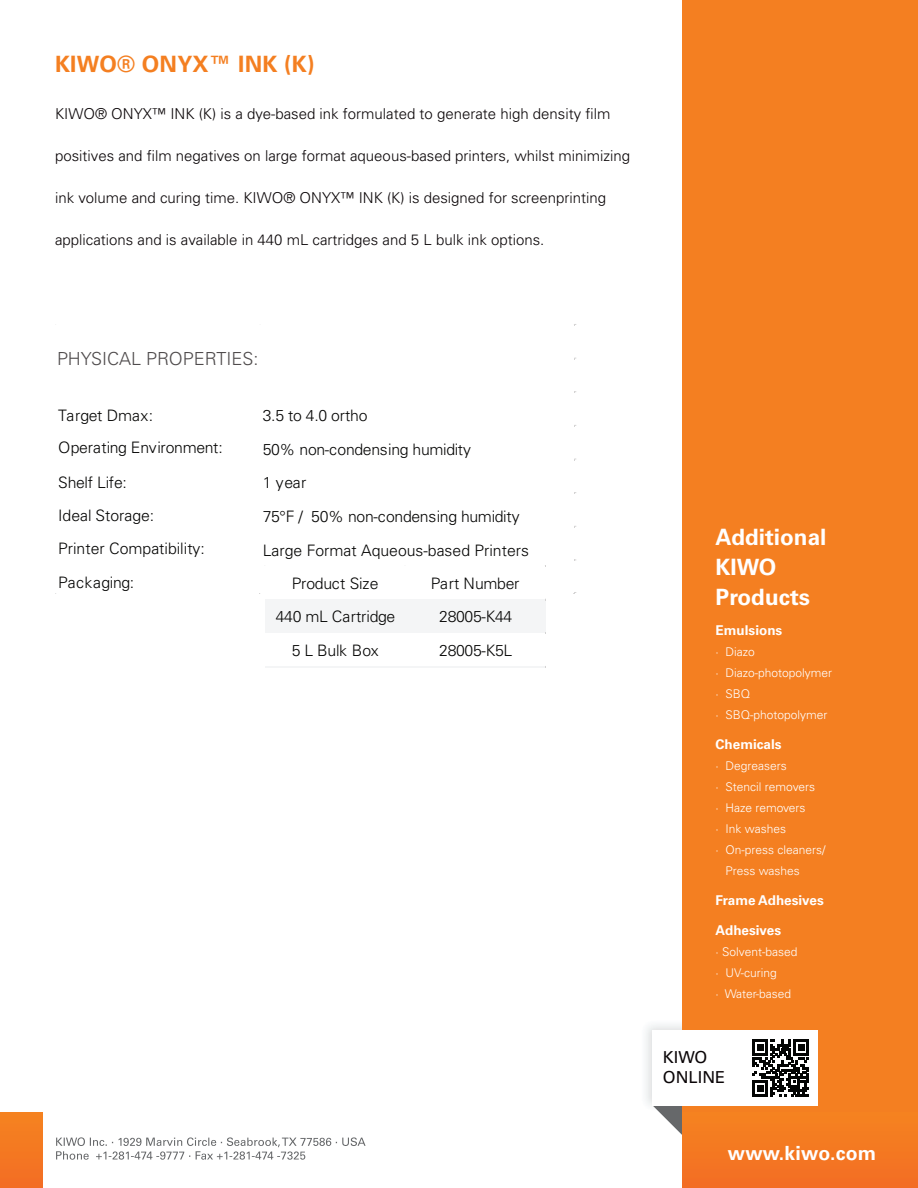
<style>
.page{position:relative;width:918px;height:1188px;background:#fff}
.page>*{position:absolute;margin:0;border:0;box-sizing:border-box;transform-origin:0 0}
.t1{font:700 22.5px/30px "Univers LT Std";color:#fff}
.t2{font:700 22.5px "Univers LT Std";letter-spacing:.01em;color:#f47f21}
.t3{font:700 19.5px "Univers LT Std";letter-spacing:.01em;color:#fff}
.t4{font:300 18px "Univers LT Std";color:#4f4b4c}
.t5{font:16.5px/19.8px "Univers LT Std";color:#0a0507}
.t6{font:300 15.75px/33.6px "Univers LT Std";letter-spacing:-.01em;color:#050504}
.t7{font:300 15.75px "Univers LT Std";letter-spacing:.01em;color:#050504}
.t8{font:300 15px "Univers LT Std";color:#0a0507}
.t9{font:700 13.5px "Univers LT Std";color:#fff}
.t10{font:300 12px/21px "Univers LT Std";color:#fff}
</style>
<div class="page">
<div style="left:0;top:1113px;width:42px;height:75px;background:#f47921"></div>
<svg style="left:56px;top:1137px;width:310px;height:23px"></svg>
<svg style="left:652px;top:1106px;width:30px;height:29px"></svg>
<div style="left:682px;top:0;width:236px;height:1188px;background:#f47f21"></div>
<div style="left:682px;top:1113px;width:236px;height:75px;background:#f47921"></div>
<div style="left:652px;top:1030px;width:166px;height:75px;background:#fff"></div>
<svg style="left:752px;top:1040px;width:57px;height:57px"></svg>
<div style="left:265px;top:599px;width:281px;height:35px;background:#f4f5f6"></div>
<div style="left:265px;top:633px;width:281px;height:34px;background:#fff"></div>
<hr style="left:265px;top:666px;width:281px;height:1px;background:#f4f5f6">
<h1 class="t2" style="left:55px;top:51px;width:261px">KIWO® ONYX™ INK (K)</h1>
<p class="t8" style="left:55px;top:104px;width:557px">KIWO® ONYX™ INK (K) is a dye-based ink formulated to generate high density film</p>
<p class="t8" style="left:55px;top:146px;width:577px">positives and film negatives on large format aqueous-based printers, whilst minimizing</p>
<p class="t8" style="left:55px;top:188px;width:553px">ink volume and curing time. KIWO® ONYX™ INK (K) is designed for screenprinting</p>
<p class="t8" style="left:55px;top:230px;width:491px">applications and is available in 440 mL cartridges and 5 L bulk ink options.</p>
<p class="t4" style="left:57px;top:348px;width:203px">PHYSICAL PROPERTIES:</p>
<p class="t6" style="left:263px;top:399px;width:268px">3.5 to 4.0 ortho<br>50% non-condensing humidity<br>1 year<br>75°F / 50% non-condensing humidity<br>Large Format Aqueous-based Printers</p>
<p class="t6" style="left:58px;top:399px;width:166px;line-height:32.4px">Target Dmax:<br>Operating Environment:</p>
<p class="t6" style="left:58px;top:466px;width:148px;line-height:32.8px">Shelf Life:<br>Ideal Storage:<br>Printer Compatibility:</p>
<p class="t7" style="left:58px;top:573px;width:78px">Packaging:</p>
<p class="t6" style="left:292px;top:566px;width:88px">Product Size</p>
<p class="t6" style="left:431px;top:566px;width:90px">Part Number</p>
<p class="t6" style="left:276px;top:600px;width:121px">440 mL Cartridge</p>
<p class="t6" style="left:439px;top:600px;width:75px">28005-K44</p>
<p class="t6" style="left:292px;top:634px;width:89px">5 L Bulk Box</p>
<p class="t6" style="left:439px;top:634px;width:75px">28005-K5L</p>
<h1 class="t1" style="left:716px;top:523px;width:112px">Additional<br>KIWO<br>Products</h1>
<p class="t9" style="left:716px;top:623px;width:68px">Emulsions</p>
<p class="t10" style="left:716px;top:642px;width:118px">· Diazo<br>· Diazo-photopolymer · SBQ<br>· SBQ-photopolymer</p>
<p class="t9" style="left:716px;top:737px;width:68px">Chemicals</p>
<p class="t10" style="left:716px;top:756px;width:73px">· Degreasers</p>
<p class="t10" style="left:716px;top:777px;width:101px">· Stencil removers</p>
<p class="t10" style="left:716px;top:798px;width:91px">· Haze removers</p>
<p class="t10" style="left:716px;top:819px;width:72px">· Ink washes</p>
<p class="t10" style="left:716px;top:840px;width:112px">· On-press cleaners/</p>
<p class="t10" style="left:726px;top:861px;width:76px">Press washes</p>
<p class="t9" style="left:716px;top:893px;width:110px">Frame Adhesives</p>
<p class="t9" style="left:716px;top:923px;width:67px">Adhesives</p>
<p class="t10" style="left:716px;top:942px;width:83px">· Solvent-based · UV-curing<br>· Water-based</p>
<p class="t5" style="left:663px;top:1047px;width:64px">KIWO<br>ONLINE</p>
<h2 class="t3" style="left:728px;top:1141px;width:150px">www.kiwo.com</h2>
</div>
